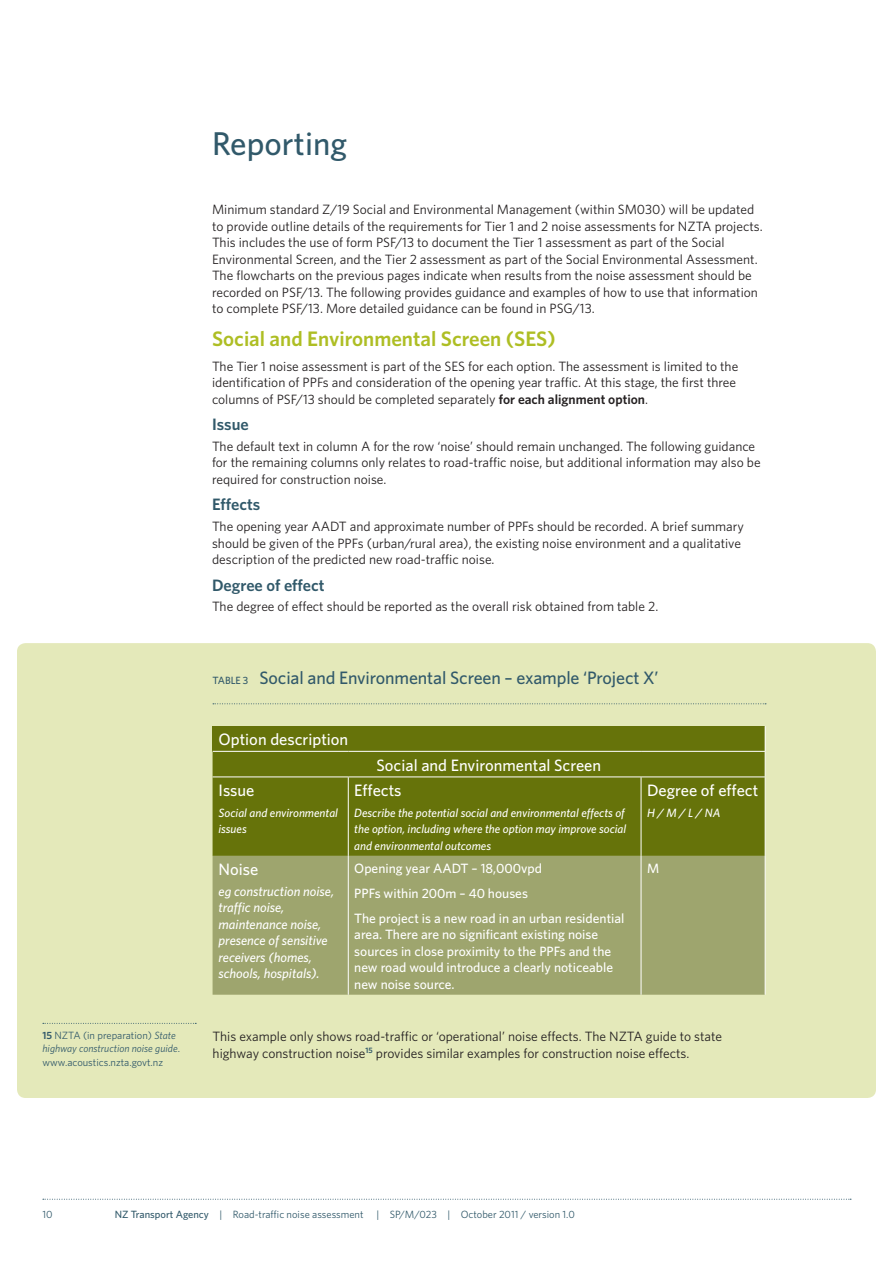
<style>
.page{position:relative;width:893px;height:1263px;background:#fff}
.page>*{position:absolute;margin:0;border:0;box-sizing:border-box;transform-origin:0 0}
.t1{font:500 33px "Whitney";color:#31596a}
.t2{font:600 21px "Whitney";color:#aebe24}
.t3{font:500 18px "Whitney";letter-spacing:-.005em;color:#31596a}
.t4{font:500 16.5px "Whitney";color:#fff}
.t5{font:600 16.5px "Whitney";color:#31596a}
.t6{font:13.5px/16.5px "Whitney";color:#231f20}
.t7{font:500 13.5px/16.5px "Whitney";color:#fff}
.t8{font:italic 500 13.5px/16.5px "Whitney";color:#fff}
.t9{font:italic 500 12px/16.5px "Whitney";color:#fff}
.t10{font:10.5px/13.5px "Whitney";color:#31596a}
.s1{font-weight:600}
.s2{font-size:10.5px}
.s3{font-style:italic}
.s4{font-weight:500}
</style>
<div class="page">
<div style="left:17px;top:643px;width:859px;height:455px;background:#e4e9ba;border-radius:9px"></div>
<svg style="left:43px;top:1199px;width:808px;height:1px"></svg>
<div style="left:213px;top:726px;width:552px;height:25px;background:#66730a"></div>
<div style="left:213px;top:752px;width:552px;height:104px;background:#66730a"></div>
<div style="left:213px;top:856px;width:552px;height:139px;background:#9ea56e"></div>
<hr style="left:213px;top:751px;width:135px;height:1px;background:#fff">
<hr style="left:348px;top:751px;width:293px;height:1px;background:#fff">
<hr style="left:641px;top:751px;width:124px;height:1px;background:#fff">
<hr style="left:348px;top:856px;width:1px;height:139px;background:#fff">
<hr style="left:641px;top:856px;width:1px;height:139px;background:#fff">
<hr style="left:765px;top:856px;width:1px;height:139px;background:#fff">
<hr style="left:348px;top:777px;width:1px;height:79px;background:#fff">
<hr style="left:641px;top:777px;width:1px;height:79px;background:#fff">
<hr style="left:765px;top:777px;width:1px;height:79px;background:#fff">
<svg style="left:765px;top:726px;width:1px;height:50px"></svg>
<hr style="left:213px;top:776px;width:135px;height:1px;background:#fff">
<hr style="left:348px;top:776px;width:293px;height:1px;background:#fff">
<hr style="left:641px;top:776px;width:124px;height:1px;background:#fff">
<svg style="left:213px;top:703px;width:553px;height:1px"></svg>
<svg style="left:43px;top:1023px;width:153px;height:1px"></svg>
<h1 class="t1" style="left:212px;top:122px;width:137px">Reporting</h1>
<p class="t6" style="left:212px;top:201px;width:552px">Minimum standard Z/19 Social and Environmental Management (within SM030) will be updated to provide outline details of the requirements for Tier 1 and 2 noise assessments for NZTA projects.<br>This includes the use of form PSF/13 to document the Tier 1 assessment as part of the Social Environmental Screen, and the Tier 2 assessment as part of the Social Environmental Assessment.<br>The flowcharts on the previous pages indicate when results from the noise assessment should be recorded on PSF/13. The following provides guidance and examples of how to use that information to complete PSF/13. More detailed guidance can be found in PSG/13.</p>
<h2 class="t2" style="left:212px;top:324px;width:345px">Social and Environmental Screen (SES)</h2>
<p class="t6" style="left:212px;top:357px;width:528px">The Tier 1 noise assessment is part of the SES for each option. The assessment is limited to the identification of PPFs and consideration of the opening year traffic. At this stage, the first three columns of PSF/13 should be completed separately <span class="s1">for each alignment option</span>.</p>
<p class="t5" style="left:212px;top:413px;width:38px">Issue</p>
<p class="t6" style="left:212px;top:438px;width:550px">The default text in column A for the row ‘noise’ should remain unchanged. The following guidance for the remaining columns only relates to road-traffic noise, but additional information may also be required for construction noise.</p>
<p class="t5" style="left:212px;top:494px;width:50px">Effects</p>
<p class="t6" style="left:212px;top:518px;width:533px">The opening year AADT and approximate number of PPFs should be recorded. A brief summary should be given of the PPFs (urban/rural area), the existing noise environment and a qualitative description of the predicted new road-traffic noise.</p>
<p class="t5" style="left:212px;top:574px;width:114px">Degree of effect</p>
<p class="t6" style="left:212px;top:598px;width:448px">The degree of effect should be reported as the overall risk obtained from table 2.</p>
<h3 class="t3" style="left:213px;top:666px;width:447px"><span class="s2">Table 3</span> Social and Environmental Screen – example ‘Project X’</h3>
<p class="t4" style="left:219px;top:729px;width:131px">Option description</p>
<p class="t4" style="left:376px;top:754px;width:226px">Social and Environmental Screen</p>
<p class="t4" style="left:219px;top:779px;width:37px">Issue</p>
<p class="t9" style="left:219px;top:804px;width:121px">Social and environmental issues</p>
<p class="t4" style="left:219px;top:858px;width:41px">Noise</p>
<p class="t8" style="left:219px;top:883px;width:117px">eg construction noise, traffic noise, maintenance noise, presence of sensitive receivers (homes, schools, hospitals).</p>
<p class="t4" style="left:354px;top:779px;width:49px">Effects</p>
<p class="t9" style="left:354px;top:804px;width:273px;text-align:justify">Describe the potential social and environmental effects of the option, including where the option may improve social and environmental outcomes</p>
<p class="t7" style="left:354px;top:855px;width:272px;line-height:25px">Opening year AADT – 18,000vpd<br>PPFs within 200m – 40 houses<br>The project is a new road in an urban residential</p>
<p class="t7" style="left:354px;top:926px;width:260px">area. There are no significant existing noise sources in close proximity to the PPFs and the new road would introduce a clearly noticeable new noise source.</p>
<p class="t4" style="left:647px;top:779px;width:113px">Degree of effect</p>
<p class="t9" style="left:647px;top:804px;width:75px">H / M / L / NA</p>
<p class="t7" style="left:647px;top:859px;width:14px">M</p>
<p class="t10" style="left:43px;top:1028px;width:139px"><span class="s1">15</span> NZTA (in preparation) <span class="s3">State highway construction noise guide</span>. www.acoustics.nzta.govt.nz</p>
<p class="t6" style="left:213px;top:1028px;width:511px">This example only shows road-traffic or ‘operational’ noise effects. The NZTA guide to state highway construction noise<sup>15</sup> provides similar examples for construction noise effects.</p>
<p class="t10" style="left:43px;top:1207px;width:12px">10</p>
<p class="t10" style="left:115px;top:1207px;width:462px"><span class="s4">NZ Transport Agency</span> | Road-traffic noise assessment | SP/M/023 | October 2011 / version 1.0</p>
</div>
